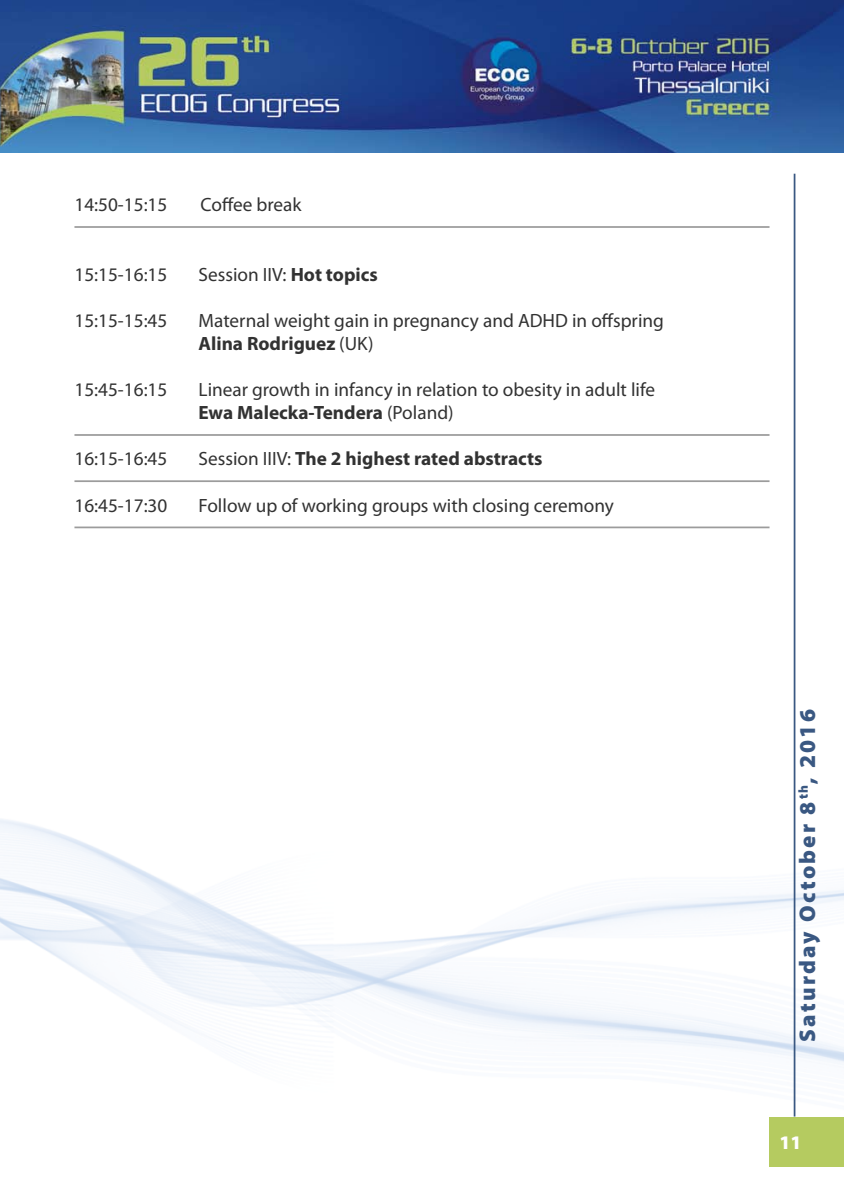
<style>
.page{position:relative;width:844px;height:1191px;background:#fff}
.page>*{position:absolute;margin:0;border:0;box-sizing:border-box;transform-origin:0 0}
.t1{font:900 22.75px "Myriad Pro";letter-spacing:.1em;color:#3a5882}
.t2{font:19.25px/23.1px "Myriad Pro";color:#323232}
.t3{font:700 19.25px "Myriad Pro";color:#323232}
.t4{font:900 19.25px "Myriad Pro";color:#fff}
.s1{font-weight:700}
.s2{font-weight:400}
</style>
<div class="page">
<img style="left:0;top:728px;width:843px;height:439px">
<div style="left:769px;top:1116px;width:74px;height:50px;background:#b5cb60"></div>
<img style="left:0;top:0;width:843px;height:153px">
<hr style="left:74px;top:226px;width:695px;height:2px;background:#9c9c9c">
<hr style="left:74px;top:434px;width:695px;height:2px;background:#9c9c9c">
<hr style="left:74px;top:480px;width:695px;height:2px;background:#9c9c9c">
<hr style="left:74px;top:526px;width:695px;height:2px;background:#9c9c9c">
<hr style="left:793px;top:174px;width:2px;height:942px;background:#3a5882">
<p class="t2" style="left:74px;top:193px;width:94px">14:50-15:15</p>
<p class="t2" style="left:200px;top:193px;width:102px">Coffee break</p>
<p class="t2" style="left:74px;top:262px;width:94px">15:15-16:15</p>
<p class="t2" style="left:198px;top:262px;width:181px">Session IIV: <span class="s1">Hot topics</span></p>
<p class="t2" style="left:74px;top:308px;width:94px">15:15-15:45</p>
<p class="t2" style="left:198px;top:308px;width:467px">Maternal weight gain in pregnancy and ADHD in offspring<br><span class="s1">Alina Rodriguez</span> (UK)</p>
<p class="t2" style="left:74px;top:378px;width:94px">15:45-16:15</p>
<p class="t2" style="left:198px;top:378px;width:458px">Linear growth in infancy in relation to obesity in adult life<br><span class="s1">Ewa Malecka-Tendera</span> (Poland)</p>
<p class="t2" style="left:74px;top:447px;width:94px">16:15-16:45</p>
<p class="t3" style="left:198px;top:446px;width:345px"><span class="s2">Session IIIV:</span> The 2 highest rated abstracts</p>
<p class="t2" style="left:74px;top:493px;width:94px">16:45-17:30</p>
<p class="t2" style="left:198px;top:493px;width:417px">Follow up of working groups with closing ceremony</p>
<p class="t1" style="left:792px;top:1042px;width:334px;rotate:-90deg">Saturday October 8<sup>th</sup>, 2016</p>
<p class="t4" style="left:779px;top:1129px;width:24px">11</p>
</div>
